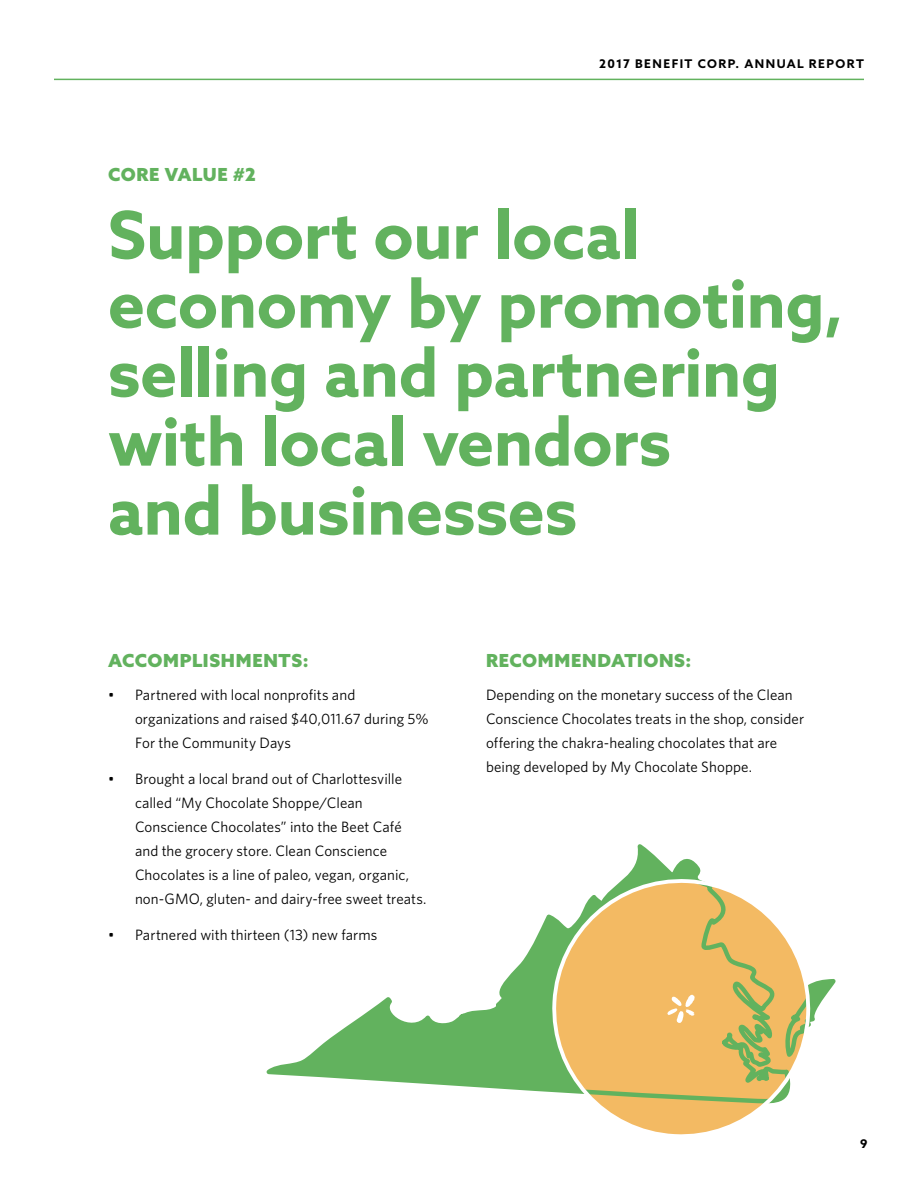
<style>
.page{position:relative;width:918px;height:1188px;background:#fff}
.page>*{position:absolute;margin:0;border:0;box-sizing:border-box;transform-origin:0 0}
.t1{font:700 66px/69px "Azo Sans";letter-spacing:-.01em;color:#62b25e}
.t2{font:900 18px "Azo Sans";letter-spacing:.03em;color:#62b25e}
.t3{font:15px/24px "Whitney";letter-spacing:.005em;color:#000}
.t4{font:700 12px "Azo Sans";letter-spacing:.12em;color:#000}
</style>
<div class="page">
<hr style="left:54px;top:79px;width:810px;height:1px;background:#62b25e">
<svg style="left:266px;top:844px;width:570px;height:248px"></svg>
<svg style="left:547px;top:873px;width:269px;height:262px"></svg>
<p class="t4" style="left:599px;top:56px;width:266px">2017 BENEFIT CORP. ANNUAL REPORT</p>
<p class="t2" style="left:108px;top:162px;width:150px">CORE VALUE #2</p>
<h1 class="t1" style="left:108px;top:200px;width:737px">Support our local economy by promoting, selling and partnering with local vendors<br>and businesses</h1>
<p class="t2" style="left:108px;top:648px;width:202px">ACCOMPLISHMENTS:</p>
<p class="t3" style="left:135px;top:682px;width:295px;text-indent:-27px">• Partnered with local nonprofits and organizations and raised $40,011.67 during 5%<br>For the Community Days</p>
<p class="t3" style="left:135px;top:766px;width:293px;text-indent:-27px">• Brought a local brand out of Charlottesville called “My Chocolate Shoppe/Clean Conscience Chocolates” into the Beet Café and the grocery store. Clean Conscience Chocolates is a line of paleo, vegan, organic, non-GMO, gluten- and dairy-free sweet treats.</p>
<p class="t3" style="left:108px;top:922px;width:271px">• Partnered with thirteen (13) new farms</p>
<p class="t2" style="left:486px;top:648px;width:207px">RECOMMENDATIONS:</p>
<p class="t3" style="left:486px;top:682px;width:320px">Depending on the monetary success of the Clean Conscience Chocolates treats in the shop, consider offering the chakra-healing chocolates that are being developed by My Chocolate Shoppe.</p>
<p class="t4" style="left:860px;top:1136px;width:9px">9</p>
</div>
